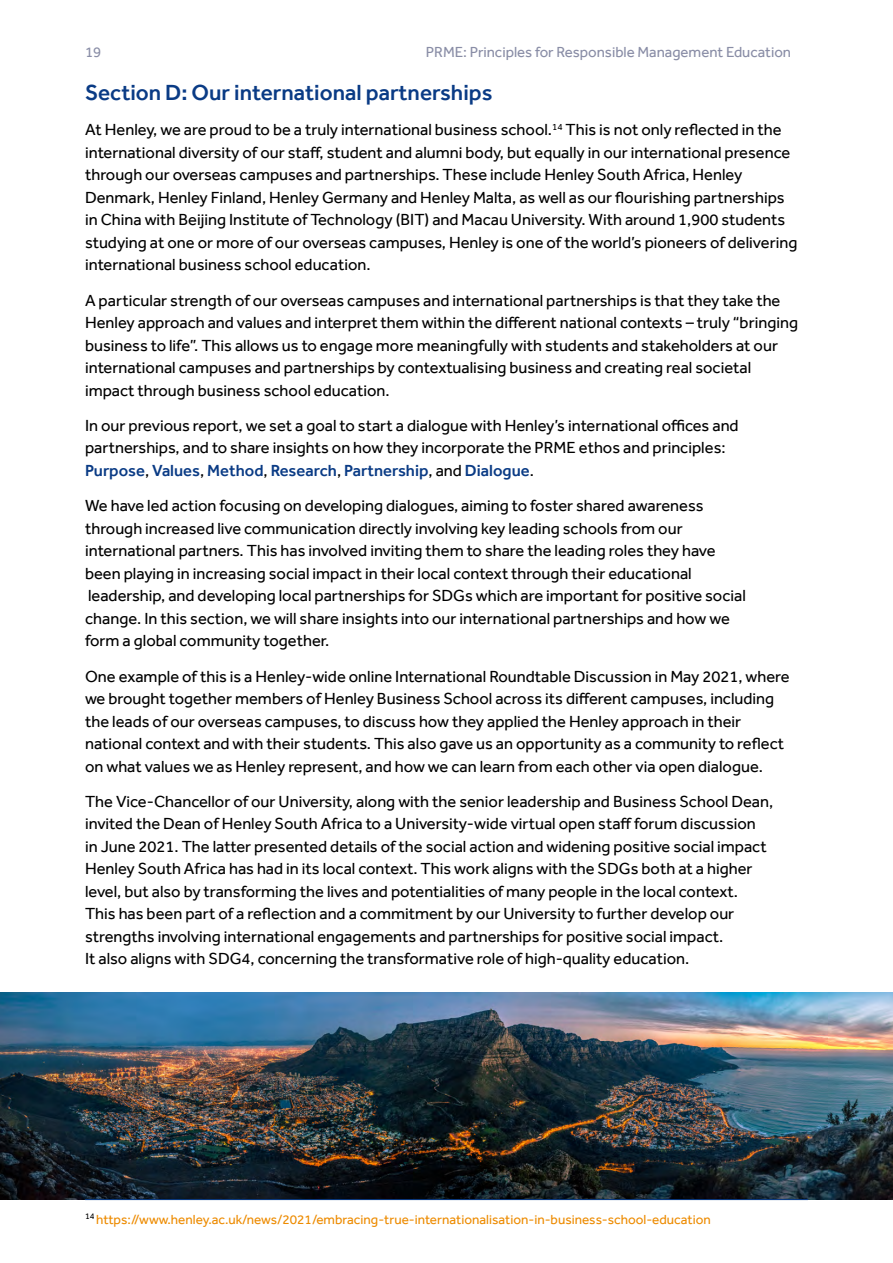
<style>
.page{position:relative;width:893px;height:1263px;background:#fff}
.page>*{position:absolute;margin:0;border:0;box-sizing:border-box;transform-origin:0 0}
.t1{font:500 22.5px "Effra";color:#0a3b85}
.t2{font:16.5px/22.5px "Effra";color:#000}
.t3{font:15px "Effra";color:#898da6}
.t4{font:13.5px "Effra";color:#ed8b00}
.s1{font-weight:500;color:#0a3b85}
</style>
<div class="page">
<img style="left:0;top:993px;width:893px;height:206px">
<hr style="left:85px;top:1199px;width:723px;height:1px;background:#0a3b85">
<p class="t3" style="left:85px;top:43px;width:18px">19</p>
<p class="t3" style="left:426px;top:43px;width:367px">PRME: Principles for Responsible Management Education</p>
<h1 class="t1" style="left:85px;top:79px;width:409px">Section D: Our international partnerships</h1>
<p class="t2" style="left:85px;top:118px;width:714px">At Henley, we are proud to be a truly international business school.<sup>14</sup> This is not only reflected in the international diversity of our staff, student and alumni body, but equally in our international presence through our overseas campuses and partnerships. These include Henley South Africa, Henley Denmark, Henley Finland, Henley Germany and Henley Malta, as well as our flourishing partnerships in China with Beijing Institute of Technology (BIT) and Macau University. With around 1,900 students studying at one or more of our overseas campuses, Henley is one of the world’s pioneers of delivering international business school education.</p>
<p class="t2" style="left:85px;top:289px;width:714px">A particular strength of our overseas campuses and international partnerships is that they take the Henley approach and values and interpret them within the different national contexts – truly “bringing business to life”. This allows us to engage more meaningfully with students and stakeholders at our international campuses and partnerships by contextualising business and creating real societal impact through business school education.</p>
<p class="t2" style="left:85px;top:414px;width:655px">In our previous report, we set a goal to start a dialogue with Henley’s international offices and partnerships, and to share insights on how they incorporate the PRME ethos and principles:<br><span class="s1">Purpose</span>, <span class="s1">Values</span>, <span class="s1">Method</span>, <span class="s1">Research</span>, <span class="s1">Partnership</span>, and <span class="s1">Dialogue</span>.</p>
<p class="t2" style="left:85px;top:494px;width:662px">We have led action focusing on developing dialogues, aiming to foster shared awareness through increased live communication directly involving key leading schools from our international partners. This has involved inviting them to share the leading roles they have been playing in increasing social impact in their local context through their educational leadership, and developing local partnerships for SDGs which are important for positive social change. In this section, we will share insights into our international partnerships and how we form a global community together.</p>
<p class="t2" style="left:85px;top:665px;width:706px">One example of this is a Henley-wide online International Roundtable Discussion in May 2021, where we brought together members of Henley Business School across its different campuses, including the leads of our overseas campuses, to discuss how they applied the Henley approach in their national context and with their students. This also gave us an opportunity as a community to reflect on what values we as Henley represent, and how we can learn from each other via open dialogue.</p>
<p class="t2" style="left:85px;top:790px;width:690px">The Vice-Chancellor of our University, along with the senior leadership and Business School Dean, invited the Dean of Henley South Africa to a University-wide virtual open staff forum discussion<br>in June 2021. The latter presented details of the social action and widening positive social impact Henley South Africa has had in its local context. This work aligns with the SDGs both at a higher level, but also by transforming the lives and potentialities of many people in the local context.<br>This has been part of a reflection and a commitment by our University to further develop our strengths involving international engagements and partnerships for positive social impact.<br>It also aligns with SDG4, concerning the transformative role of high-quality education.</p>
<p class="t4" style="left:85px;top:1211px;width:627px"><sup>14</sup> https://www.henley.ac.uk/news/2021/embracing-true-internationalisation-in-business-school-education</p>
</div>
